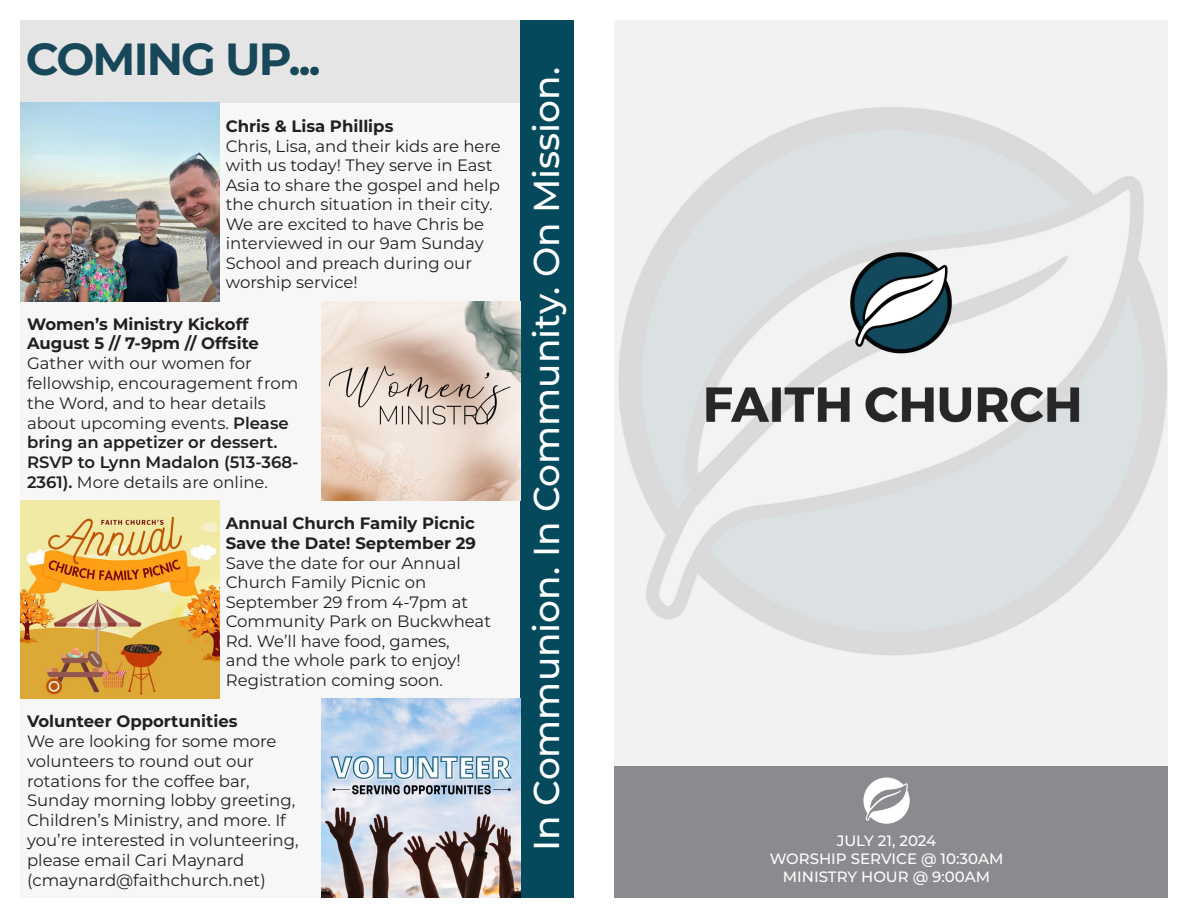
<style>
.page{position:relative;width:1188px;height:918px;background:#fff}
.page>*{position:absolute;margin:0;border:0;box-sizing:border-box;transform-origin:0 0}
.t1{font:700 45px "Montserrat";letter-spacing:-.04em;color:#174759}
.t2{font:500 36px "Montserrat";color:#fff}
.t3{font:16.5px/19.8px "Montserrat";color:#231f20}
.t4{font:700 16.5px "Montserrat";color:#231f20}
.t5{font:500 15px "Montserrat";color:#fff}
.s1{font-weight:600}
</style>
<div class="page">
<div style="left:20px;top:20px;width:500px;height:83px;background:#e5e5e5"></div>
<div style="left:20px;top:103px;width:500px;height:795px;background:#f7f7f8"></div>
<div style="left:520px;top:20px;width:54px;height:878px;background:#054a5c"></div>
<img style="left:614px;top:20px;width:554px;height:746px">
<div style="left:614px;top:766px;width:554px;height:132px;background:#8b8a8e"></div>
<svg style="left:863px;top:778px;width:47px;height:46px"></svg>
<img style="left:321px;top:301px;width:199px;height:199px">
<img style="left:20px;top:103px;width:199px;height:198px">
<img style="left:20px;top:500px;width:199px;height:199px">
<img style="left:321px;top:699px;width:199px;height:199px">
<p class="t1" style="left:26px;top:27px;width:296px">COMING UP...</p>
<p class="t4" style="left:226px;top:114px;width:169px">Chris &amp; Lisa Phillips</p>
<p class="t3" style="left:226px;top:135px;width:277px">Chris, Lisa, and their kids are here with us today! They serve in East<br>Asia to share the gospel and help the church situation in their city.<br>We are excited to have Chris be interviewed in our 9am Sunday<br>School and preach during our worship service!</p>
<p class="t4" style="left:27px;top:312px;width:223px">Women’s Ministry Kickoff</p>
<p class="t4" style="left:27px;top:332px;width:233px">August 5 // 7-9pm // Offsite</p>
<p class="t3" style="left:27px;top:353px;width:273px">Gather with our women for fellowship, encouragement from the Word, and to hear details about upcoming events. <span class="s1">Please bring an appetizer or dessert.<br>RSVP to Lynn Madalon (513-368-<br>2361).</span> More details are online.</p>
<p class="t4" style="left:226px;top:512px;width:251px">Annual Church Family Picnic</p>
<p class="t4" style="left:226px;top:531px;width:252px">Save the Date! September 29</p>
<p class="t3" style="left:226px;top:553px;width:267px">Save the date for our Annual<br>Church Family Picnic on<br>September 29 from 4-7pm at<br>Community Park on Buckwheat<br>Rd. We’ll have food, games,<br>and the whole park to enjoy!<br>Registration coming soon.</p>
<p class="t4" style="left:27px;top:709px;width:212px">Volunteer Opportunities</p>
<p class="t3" style="left:27px;top:731px;width:273px">We are looking for some more volunteers to round out our rotations for the coffee bar,<br>Sunday morning lobby greeting,<br>Children’s Ministry, and more. If you’re interested in volunteering, please email Cari Maynard (cmaynard@faithchurch.net)</p>
<p class="t2" style="left:521px;top:851px;width:786px;rotate:-90deg">In Communion. In Community. On Mission.</p>
<p class="t5" style="left:837px;top:831px;width:101px">JULY 21, 2024</p>
<p class="t5" style="left:770px;top:849px;width:235px">WORSHIP SERVICE @ 10:30AM</p>
<p class="t5" style="left:783px;top:867px;width:209px">MINISTRY HOUR @ 9:00AM</p>
</div>
